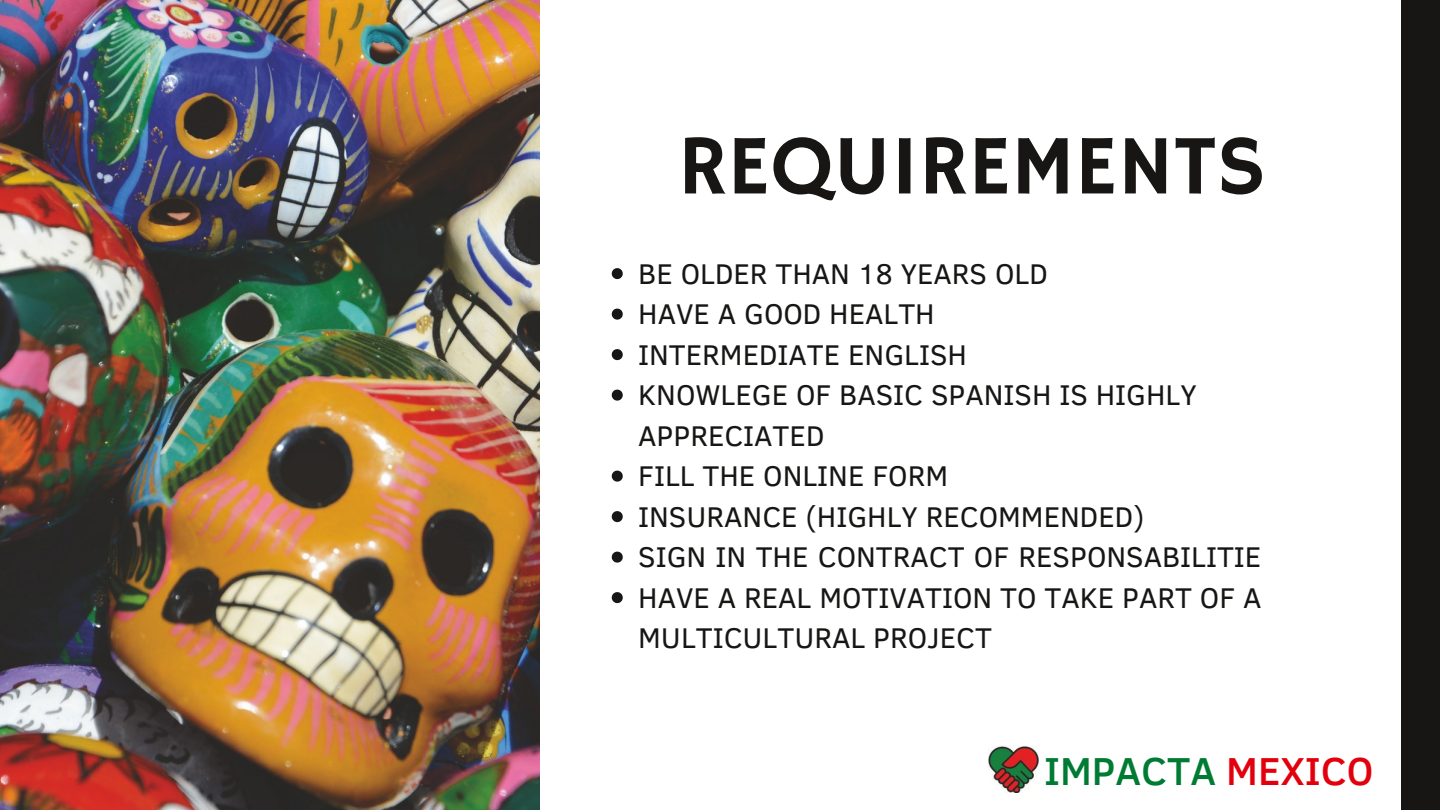
<style>
.page{position:relative;width:1440px;height:810px;background:#fff}
.page>*{position:absolute;margin:0;border:0;box-sizing:border-box;transform-origin:0 0}
.t1{font:85px "Hammersmith One";color:#171615}
.t2{font:500 40px "Clear Sans";color:#007b33}
.t3{font:29.2px/40.5px "Clear Sans";color:#171615}
.s1{color:#e3000d}
</style>
<div class="page">
<img style="left:0;top:0;width:539px;height:810px">
<svg style="left:612px;top:268px;width:11px;height:11px"></svg>
<svg style="left:612px;top:309px;width:11px;height:11px"></svg>
<svg style="left:612px;top:349px;width:11px;height:11px"></svg>
<svg style="left:612px;top:390px;width:11px;height:11px"></svg>
<svg style="left:612px;top:471px;width:11px;height:11px"></svg>
<svg style="left:612px;top:511px;width:11px;height:11px"></svg>
<svg style="left:612px;top:552px;width:11px;height:11px"></svg>
<svg style="left:612px;top:592px;width:11px;height:11px"></svg>
<div style="left:1401px;top:0;width:39px;height:810px;background:#171615"></div>
<img style="left:989px;top:746px;width:50px;height:47px">
<h1 class="t1" style="left:678px;top:117px;width:589px">REQUIREMENTS</h1>
<p class="t3" style="left:638px;top:252px;width:625px">BE OLDER THAN 18 YEARS OLD<br>HAVE A GOOD HEALTH<br>INTERMEDIATE ENGLISH<br>KNOWLEGE OF BASIC SPANISH IS HIGHLY<br>APPRECIATED<br>FILL THE ONLINE FORM<br>INSURANCE (HIGHLY RECOMMENDED)<br>SIGN IN THE CONTRACT OF RESPONSABILITIE<br>HAVE A REAL MOTIVATION TO TAKE PART OF A<br>MULTICULTURAL PROJECT</p>
<h2 class="t2" style="left:1044px;top:742px;width:331px">IMPACTA <span class="s1">MEXICO</span></h2>
</div>
